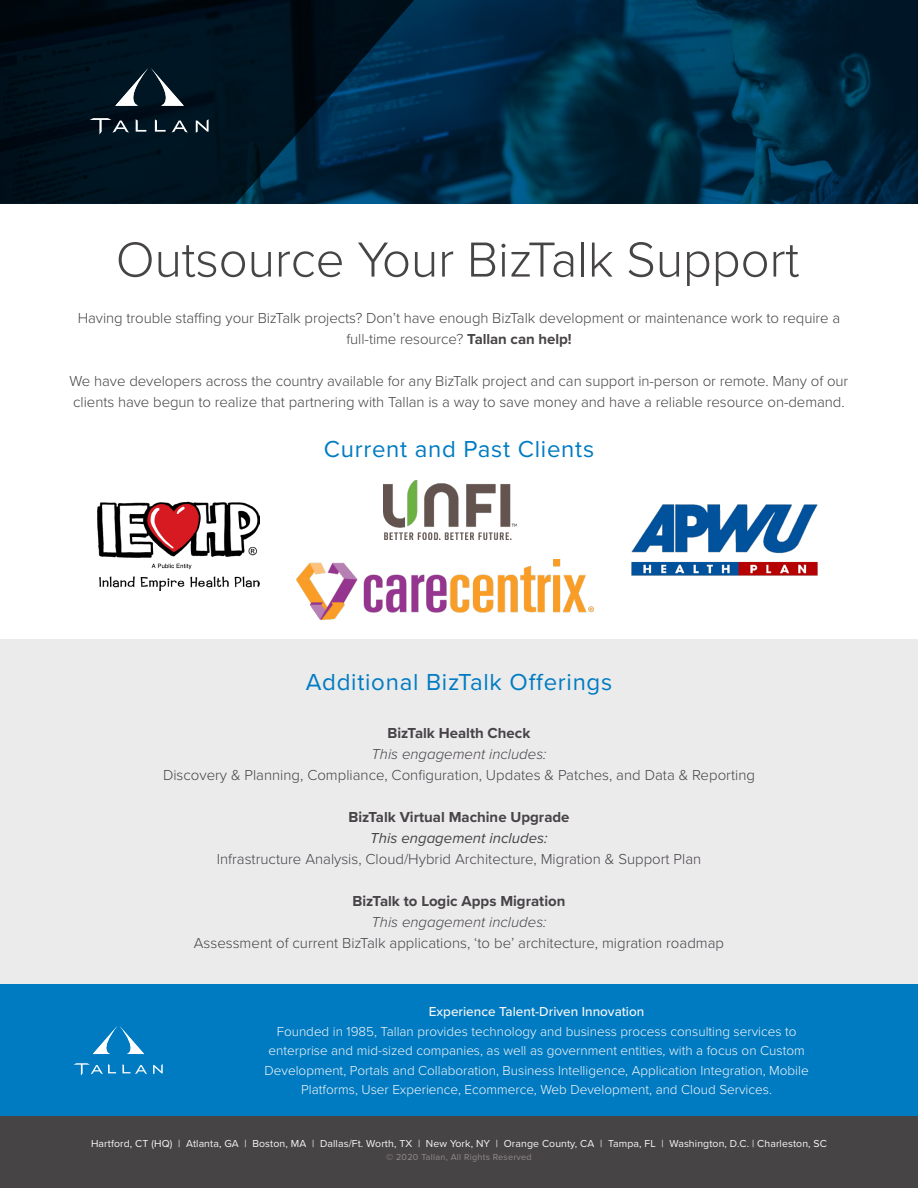
<style>
.page{position:relative;width:918px;height:1188px;background:#fff}
.page>*{position:absolute;margin:0;border:0;box-sizing:border-box;transform-origin:0 0}
.t1{font:300 51px "Proxima Nova";letter-spacing:-.005em;color:#474446}
.t2{font:24px "Proxima Nova";letter-spacing:.03em;color:#007bc2}
.t3{font:300 15px/21px "Proxima Nova";letter-spacing:-.005em;color:#474446;text-align:center}
.t4{font:300 15px "Proxima Nova";color:#474347}
.t5{font:700 15px "Proxima Nova";color:#474347}
.t6{font:italic 300 15px "Proxima Nova";color:#474347}
.t7{font:italic 15px "Proxima Nova";color:#474347}
.t8{font:300 13.5px/19.5px "Proxima Nova";color:#f5f7f7;text-align:center}
.t9{font:500 13.5px "Proxima Nova";color:#f5f7f7}
.t10{font:10.5px "Proxima Nova";letter-spacing:.01em;color:#f5f7f7}
.t11{font:9px "Proxima Nova";letter-spacing:.03em;color:#908a8b}
.s1{font-weight:700}
.s2{color:#f8f8f7}
</style>
<div class="page">
<div style="left:0;top:639px;width:918px;height:345px;background:#ebebec"></div>
<svg style="left:414px;top:0;width:504px;height:204px;background:#002b43"></svg>
<svg style="left:0;top:0;width:414px;height:204px;background:#001626"></svg>
<svg style="left:90px;top:118px;width:39px;height:16px"></svg>
<svg style="left:136px;top:119px;width:10px;height:13px"></svg>
<svg style="left:155px;top:119px;width:11px;height:13px"></svg>
<svg style="left:172px;top:121px;width:16px;height:12px"></svg>
<svg style="left:196px;top:119px;width:13px;height:14px"></svg>
<svg style="left:115px;top:68px;width:69px;height:38px"></svg>
<div style="left:0;top:984px;width:918px;height:133px;background:#007bc2"></div>
<div style="left:0;top:1117px;width:918px;height:71px;background:#474446"></div>
<svg style="left:74px;top:1063px;width:42px;height:13px"></svg>
<svg style="left:122px;top:1064px;width:25px;height:10px"></svg>
<svg style="left:153px;top:1064px;width:10px;height:10px"></svg>
<svg style="left:93px;top:1026px;width:51px;height:28px"></svg>
<img style="left:383px;top:480px;width:134px;height:60px">
<img style="left:98px;top:501px;width:162px;height:90px">
<img style="left:631px;top:504px;width:187px;height:72px">
<img style="left:297px;top:560px;width:296px;height:60px">
<p class="t1" style="left:116px;top:222px;width:685px">Outsource Your BizTalk Support</p>
<p class="t3" style="left:78px;top:307px;width:764px">Having trouble staffing your BizTalk projects? Don’t have enough BizTalk development or maintenance work to require a full-time resource? <span class="s1">Tallan can help!</span></p>
<p class="t3" style="left:70px;top:370px;width:780px;text-align:left">We have developers across the country available for any BizTalk project and can support in-person or remote. Many of our clients have begun to realize that partnering with Tallan is a way to save money and have a reliable resource on-demand.</p>
<p class="t2" style="left:324px;top:431px;width:272px">Current and Past Clients</p>
<p class="t2" style="left:306px;top:665px;width:308px">Additional BizTalk Offerings</p>
<p class="t5" style="left:388px;top:722px;width:144px">BizTalk Health Check</p>
<p class="t6" style="left:371px;top:743px;width:177px">This engagement includes:</p>
<p class="t4" style="left:163px;top:764px;width:593px">Discovery &amp; Planning, Compliance, Configuration, Updates &amp; Patches, and Data &amp; Reporting</p>
<p class="t5" style="left:348px;top:806px;width:223px">BizTalk Virtual Machine Upgrade</p>
<p class="t7" style="left:370px;top:827px;width:179px">This engagement includes:</p>
<p class="t4" style="left:217px;top:848px;width:486px">Infrastructure Analysis, Cloud/Hybrid Architecture, Migration &amp; Support Plan</p>
<p class="t5" style="left:353px;top:890px;width:214px">BizTalk to Logic Apps Migration</p>
<p class="t6" style="left:371px;top:911px;width:177px">This engagement includes:</p>
<p class="t4" style="left:194px;top:932px;width:532px">Assessment of current BizTalk applications, ‘to be’ architecture, migration roadmap</p>
<p class="t9" style="left:429px;top:1002px;width:217px">Experience Talent-Driven Innovation</p>
<p class="t8" style="left:265px;top:1021px;width:546px">Founded in 1985, Tallan provides technology and business process consulting services to enterprise and mid-sized companies, as well as government entities, with a focus on Custom Development, Portals and Collaboration, Business Intelligence, Application Integration, Mobile Platforms, User Experience, Ecommerce, Web Development, and Cloud Services.</p>
<p class="t10" style="left:91px;top:1135px;width:737px">Hartford, CT (HQ) | Atlanta, GA | Boston, MA | Dallas/Ft. Worth, TX | New York, NY | Orange County, CA | Tampa, FL | Washington, D.C. <span class="s2">| Charleston, SC</span></p>
<p class="t11" style="left:386px;top:1151px;width:147px">© 2020 Tallan, All Rights Reserved</p>
</div>
